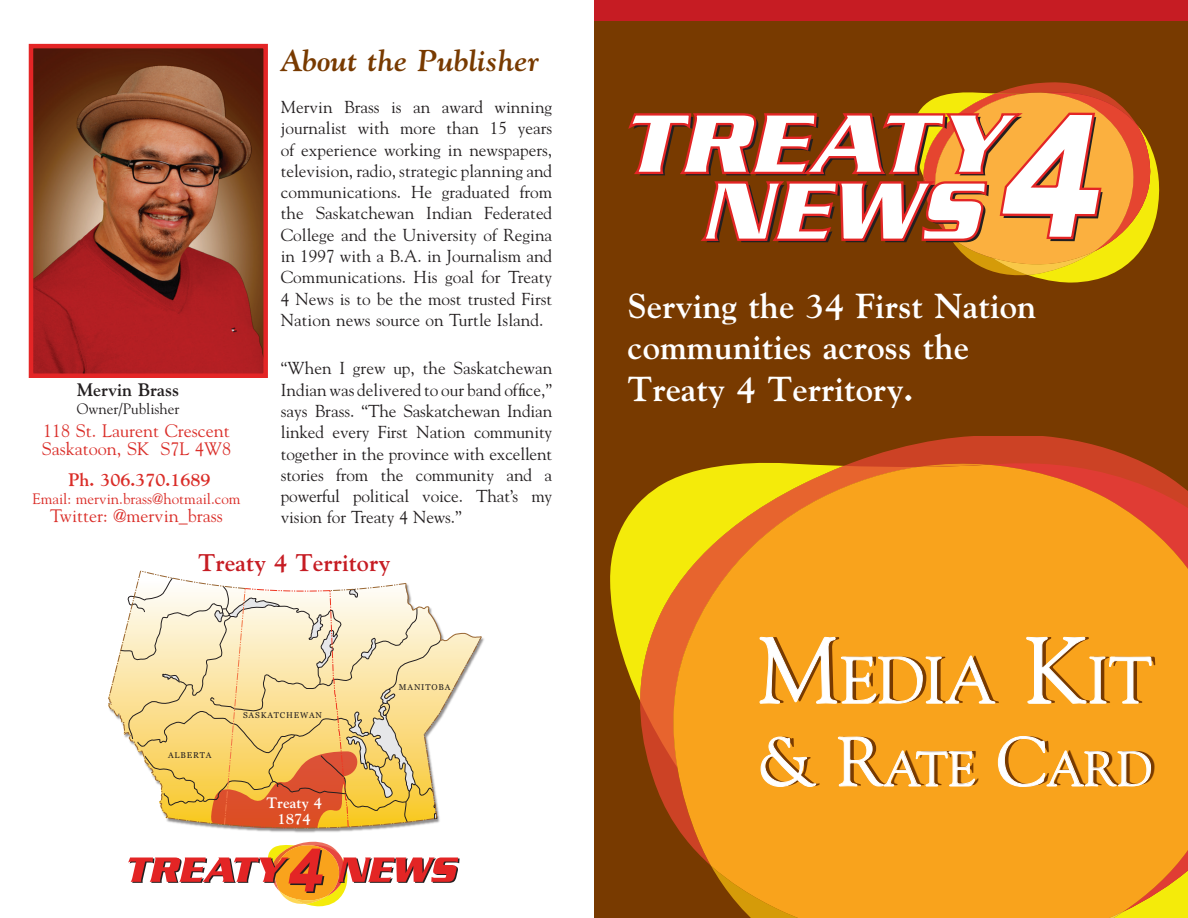
<style>
.page{position:relative;width:1188px;height:918px;background:#fff}
.page>*{position:absolute;margin:0;border:0;box-sizing:border-box;transform-origin:0 0}
.t1{font:65.1px "Gilde";color:#fff}
.t2{font:48.3px "Gilde";color:#fff}
.t3{font:700 34.5px/41.4px "Gilde";color:#fff}
.t4{font:italic 700 30px "Gilde";color:#783a00}
.t5{font:700 24px "Gilde";color:#c61c23}
.t6{font:18px/18px "Gilde";color:#da2d28}
.t7{font:700 18px "Gilde";color:#da2d28}
.t8{font:700 18px "Gilde";color:#231f20}
.t9{font:17.25px/21.3px "Gilde";letter-spacing:-.01em;color:#231f20;text-align:justify}
.t10{font:15px "Gilde";color:#da2d28}
.t11{font:15px "Gilde";color:#231f20}
.t12{font:700 15px/16.5px "Gilde";color:#fff;text-align:center}
.t13{font:8.4px "Georgia";letter-spacing:.1em;color:#231f20}
.s1{font-size:93px}
.s2{font-size:69px}
</style>
<div class="page">
<svg style="left:128px;top:842px;width:332px;height:64px"></svg>
<div style="left:594px;top:0;width:594px;height:918px;background:#783a00"></div>
<svg style="left:610px;top:502px;width:30px;height:198px;fill:#f4eb0a"></svg>
<svg style="left:640px;top:436px;width:508px;height:382px"></svg>
<svg style="left:671px;top:465px;width:517px;height:453px;background:#f39d1b"></svg>
<div style="left:711px;top:842px;width:412px;height:76px;background:#f9a31c"></div>
<svg style="left:918px;top:464px;width:70px;height:3px"></svg>
<svg style="left:628px;top:82px;width:532px;height:201px"></svg>
<img style="left:34px;top:49px;width:229px;height:324px">
<div style="left:29px;top:44px;width:239px;height:334px;border:4px solid #e42526"></div>
<svg style="left:108px;top:652px;width:284px;height:177px"></svg>
<svg style="left:120px;top:570px;width:362px;height:258px"></svg>
<svg style="left:759px;top:636px;width:237px;height:68px;background:#f9ab30"></svg>
<svg style="left:1026px;top:637px;width:126px;height:67px;background:#f9ab31"></svg>
<svg style="left:760px;top:736px;width:56px;height:51px;background:#f9ae37"></svg>
<svg style="left:838px;top:736px;width:137px;height:51px;background:#f9ad37"></svg>
<svg style="left:998px;top:736px;width:153px;height:52px;background:#f9ac34"></svg>
<div style="left:594px;top:0;width:594px;height:21px;background:#c61c23"></div>
<p class="t8" style="left:77px;top:378px;width:104px">Mervin Brass</p>
<p class="t11" style="left:77px;top:399px;width:104px">Owner/Publisher</p>
<p class="t6" style="left:42px;top:422px;width:191px">118 St. Laurent Crescent<br>Saskatoon, SK S7L 4W8</p>
<p class="t7" style="left:68px;top:468px;width:144px">Ph. 306.370.1689</p>
<p class="t10" style="left:32px;top:489px;width:210px">Email: mervin.brass@hotmail.com</p>
<p class="t6" style="left:50px;top:506px;width:174px">Twitter: @mervin_brass</p>
<h3 class="t4" style="left:281px;top:41px;width:260px">About the Publisher</h3>
<p class="t9" style="left:281px;top:96px;width:273px">Mervin Brass is an award winning journalist with more than 15 years of experience working in newspapers, television, radio, strategic planning and communications. He graduated from the Saskatchewan Indian Federated College and the University of Regina in 1997 with a B.A. in Journalism and Communications. His goal for Treaty 4 News is to be the most trusted First Nation news source on Turtle Island.</p>
<p class="t9" style="left:281px;top:357px;width:273px">“When I grew up, the Saskatchewan Indian was delivered to our band office,” says Brass. “The Saskatchewan Indian linked every First Nation community together in the province with excellent stories from the community and a powerful political voice. That’s my vision for Treaty 4 News.”</p>
<h3 class="t5" style="left:198px;top:547px;width:194px">Treaty 4 Territory</h3>
<p class="t13" style="left:168px;top:749px;width:45px">ALBERTA</p>
<p class="t13" style="left:243px;top:709px;width:80px">SASKATCHEWAN</p>
<p class="t12" style="left:266px;top:794px;width:57px">Treaty 4<br>1874</p>
<p class="t13" style="left:399px;top:681px;width:53px">MANITOBA</p>
<h3 class="t3" style="left:627px;top:284px;width:410px">Serving the 34 First Nation communities across the<br>Treaty 4 Territory.</h3>
<h1 class="t1" style="left:757px;top:639px;width:396px"><span class="s1">M</span>EDIA <span class="s1">K</span>IT</h1>
<h2 class="t2" style="left:758px;top:738px;width:395px"><span class="s2">&amp; R</span>ATE <span class="s2">C</span>ARD</h2>
</div>
